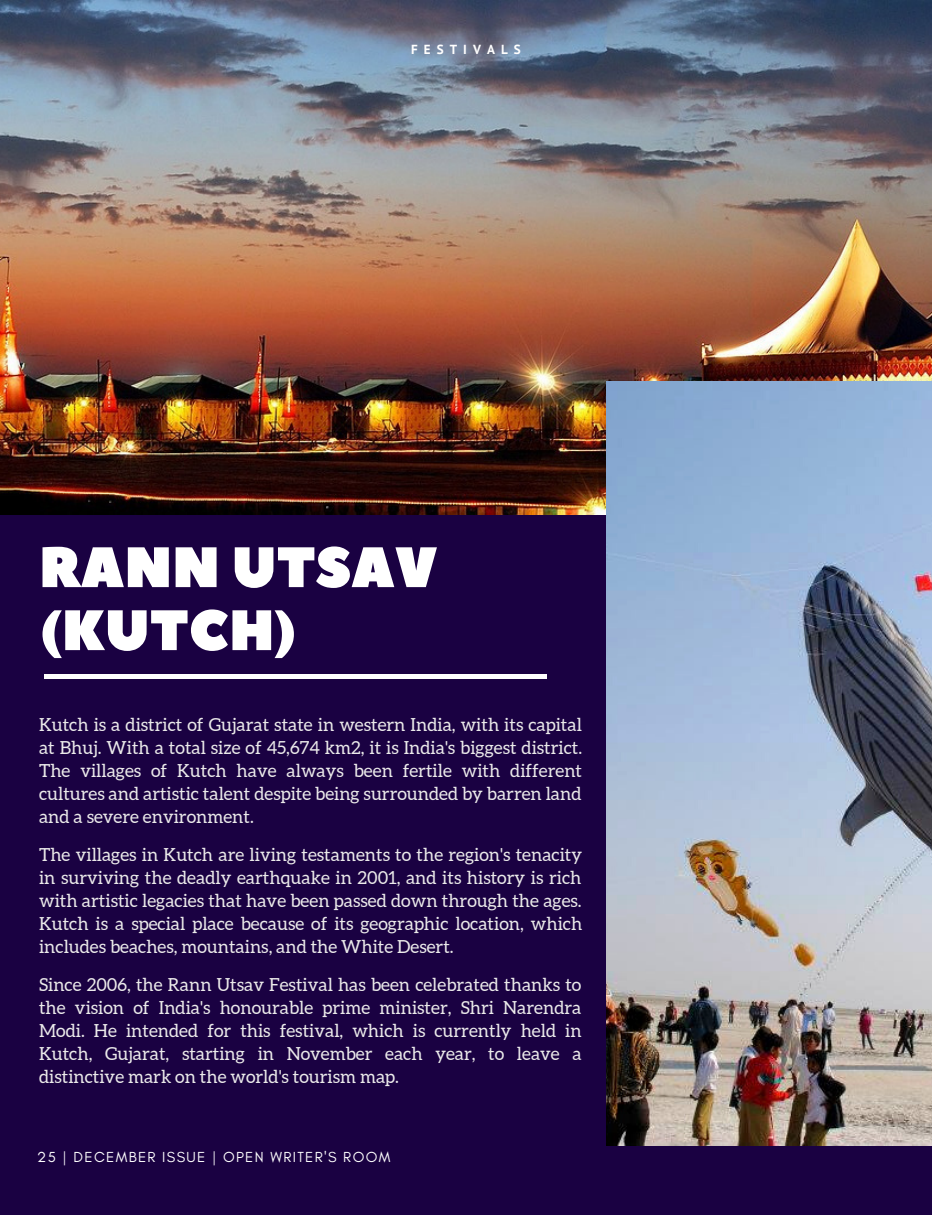
<style>
.page{position:relative;width:932px;height:1215px;background:#1a0142}
.page>*{position:absolute;margin:0;border:0;box-sizing:border-box;transform-origin:0 0}
.t1{font:56.85px/63px "Peace Sans";color:#fff}
.t2{font:18px/23px "Aleo";color:#ebeaea;text-align:justify}
.t3{font:14.85px "Glacial Indifference";letter-spacing:.09em;color:#fff}
.t4{font:700 13.05px "PT Sans";letter-spacing:.46em;color:#fff}
</style>
<div class="page">
<img style="left:0;top:0;width:932px;height:514px">
<img style="left:606px;top:382px;width:325px;height:764px">
<hr style="left:44px;top:675px;width:502px;height:3px;background:#fff">
<p class="t4" style="left:411px;top:41px;width:111px">FESTIVALS</p>
<h1 class="t1" style="left:39px;top:538px;width:400px">RANN UTSAV (KUTCH)</h1>
<p class="t2" style="left:39px;top:713px;width:544px">Kutch is a district of Gujarat state in western India, with its capital at Bhuj. With a total size of 45,674 km2, it is India's biggest district.<br>The villages of Kutch have always been fertile with different cultures and artistic talent despite being surrounded by barren land and a severe environment.</p>
<p class="t2" style="left:39px;top:843px;width:544px">The villages in Kutch are living testaments to the region's tenacity in surviving the deadly earthquake in 2001, and its history is rich with artistic legacies that have been passed down through the ages.<br>Kutch is a special place because of its geographic location, which includes beaches, mountains, and the White Desert.</p>
<p class="t2" style="left:39px;top:973px;width:544px">Since 2006, the Rann Utsav Festival has been celebrated thanks to the vision of India's honourable prime minister, Shri Narendra Modi. He intended for this festival, which is currently held in Kutch, Gujarat, starting in November each year, to leave a distinctive mark on the world's tourism map.</p>
<p class="t3" style="left:37px;top:1148px;width:354px">25 | DECEMBER ISSUE | OPEN WRITER'S ROOM</p>
</div>
